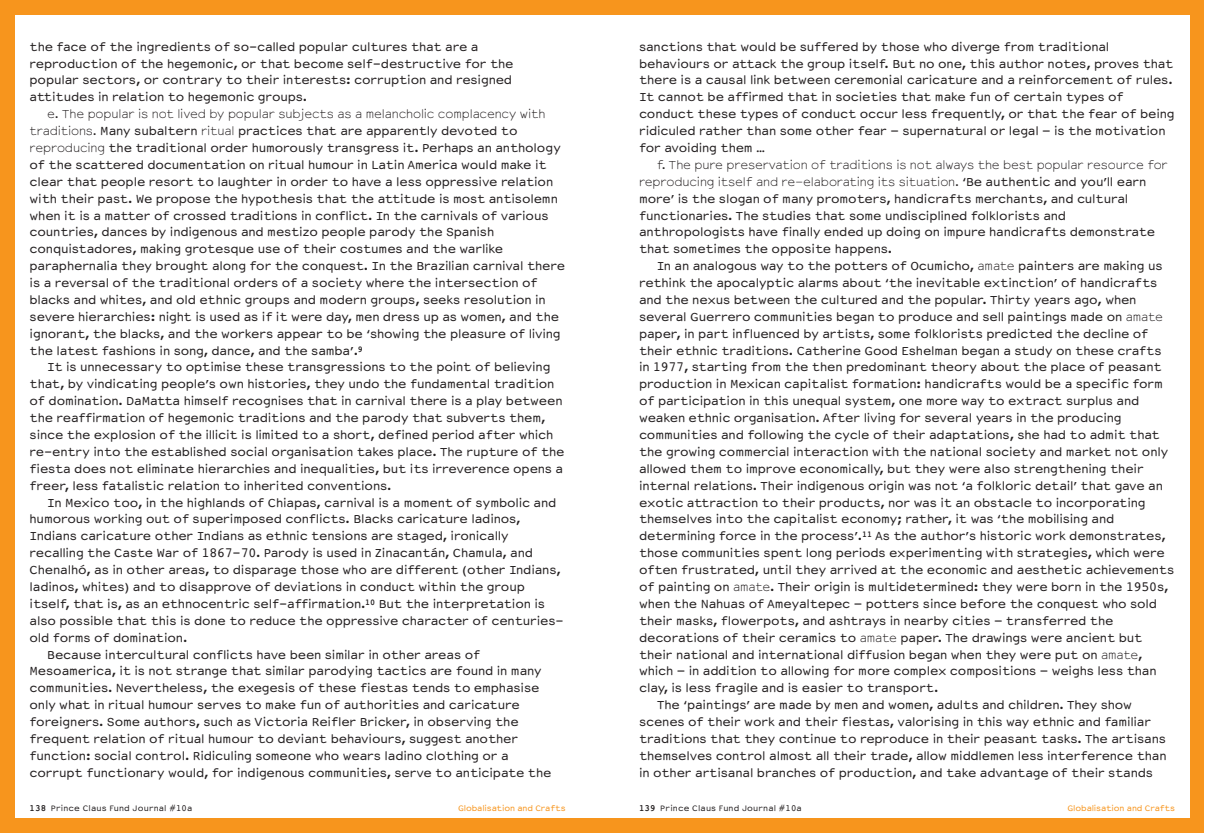
<style>
.page{position:relative;width:1205px;height:833px;background:#fff}
.page>*{position:absolute;margin:0;border:0;box-sizing:border-box;transform-origin:0 0}
.t1{font:13.75px/16.9px "Courier Sans";letter-spacing:-.01em;color:#231f20}
.t2{font:9.38px "Courier Sans";letter-spacing:.015em;color:#231f20}
.t3{font:9.38px "Courier Sans";letter-spacing:-.01em;color:#f7951d}
.s1{font-weight:300}
.s2{font-weight:700}
</style>
<div class="page">
<div style="left:0;top:0;width:14px;height:832px;background:#f7951d"></div>
<div style="left:1191px;top:0;width:13px;height:832px;background:#f7951d"></div>
<div style="left:0;top:0;width:1204px;height:14px;background:#f7951d"></div>
<div style="left:0;top:819px;width:1204px;height:13px;background:#f7951d"></div>
<p class="t1" style="left:30px;top:39px;width:486px">the face of the ingredients of so-called popular cultures that are a reproduction of the hegemonic, or that become self-destructive for the popular sectors, or contrary to their interests: corruption and resigned attitudes in relation to hegemonic groups.</p>
<p class="t1" style="left:30px;top:107px;width:537px;text-indent:18px"><span class="s1">e. The popular is not lived by popular subjects as a melancholic complacency with traditions.</span> Many subaltern <span class="s1">ritual</span> practices that are apparently devoted to <span class="s1">reproducing</span> the traditional order humorously transgress it. Perhaps an anthology of the scattered documentation on ritual humour in Latin America would make it clear that people resort to laughter in order to have a less oppressive relation with their past. We propose the hypothesis that the attitude is most antisolemn when it is a matter of crossed traditions in conflict. In the carnivals of various countries, dances by indigenous and mestizo people parody the Spanish conquistadores, making grotesque use of their costumes and the warlike paraphernalia they brought along for the conquest. In the Brazilian carnival there is a reversal of the traditional orders of a society where the intersection of blacks and whites, and old ethnic groups and modern groups, seeks resolution in severe hierarchies: night is used as if it were day, men dress up as women, and the ignorant, the blacks, and the workers appear to be ‘showing the pleasure of living the latest fashions in song, dance, and the samba’.<sup>9</sup></p>
<p class="t1" style="left:30px;top:360px;width:537px;text-indent:18px">It is unnecessary to optimise these transgressions to the point of believing that, by vindicating people’s own histories, they undo the fundamental tradition of domination. DaMatta himself recognises that in carnival there is a play between the reaffirmation of hegemonic traditions and the parody that subverts them, since the explosion of the illicit is limited to a short, defined period after which re-entry into the established social organisation takes place. The rupture of the fiesta does not eliminate hierarchies and inequalities, but its irreverence opens a freer, less fatalistic relation to inherited conventions.</p>
<p class="t1" style="left:47px;top:495px;width:511px">In Mexico too, in the highlands of Chiapas, carnival is a moment of symbolic and</p>
<p class="t1" style="left:30px;top:512px;width:492px">humorous working out of superimposed conflicts. Blacks caricature ladinos,</p>
<p class="t1" style="left:30px;top:529px;width:480px">Indians caricature other Indians as ethnic tensions are staged, ironically</p>
<p class="t1" style="left:30px;top:546px;width:505px">recalling the Caste War of 1867-70. Parody is used in Zinacantán, Chamula, and</p>
<p class="t1" style="left:30px;top:562px;width:533px">Chenalhó, as in other areas, to disparage those who are different (other Indians,</p>
<p class="t1" style="left:30px;top:579px;width:497px">ladinos, whites) and to disapprove of deviations in conduct within the group</p>
<p class="t1" style="left:30px;top:596px;width:517px">itself, that is, as an ethnocentric self-affirmation.<sup>10</sup> But the interpretation is</p>
<p class="t1" style="left:30px;top:613px;width:536px">also possible that this is done to reduce the oppressive character of centuries-</p>
<p class="t1" style="left:30px;top:630px;width:159px">old forms of domination.</p>
<p class="t1" style="left:47px;top:647px;width:434px">Because intercultural conflicts have been similar in other areas of</p>
<p class="t1" style="left:30px;top:664px;width:514px">Mesoamerica, it is not strange that similar parodying tactics are found in many</p>
<p class="t1" style="left:30px;top:681px;width:511px">communities. Nevertheless, the exegesis of these fiestas tends to emphasise</p>
<p class="t1" style="left:30px;top:697px;width:492px">only what in ritual humour serves to make fun of authorities and caricature</p>
<p class="t1" style="left:30px;top:714px;width:491px">foreigners. Some authors, such as Victoria Reifler Bricker, in observing the</p>
<p class="t1" style="left:30px;top:731px;width:490px">frequent relation of ritual humour to deviant behaviours, suggest another</p>
<p class="t1" style="left:30px;top:748px;width:481px">function: social control. Ridiculing someone who wears ladino clothing or a</p>
<p class="t1" style="left:30px;top:765px;width:523px">corrupt functionary would, for indigenous communities, serve to anticipate the</p>
<p class="t1" style="left:639px;top:39px;width:537px">sanctions that would be suffered by those who diverge from traditional behaviours or attack the group itself. But no one, this author notes, proves that there is a causal link between ceremonial caricature and a reinforcement of rules.<br>It cannot be affirmed that in societies that make fun of certain types of conduct these types of conduct occur less frequently, or that the fear of being ridiculed rather than some other fear – supernatural or legal – is the motivation for avoiding them …</p>
<p class="t1" style="left:639px;top:157px;width:530px;text-indent:18px"><span class="s1">f. The pure preservation of traditions is not always the best popular resource for reproducing itself and re-elaborating its situation.</span> ‘Be authentic and you’ll earn more’ is the slogan of many promoters, handicrafts merchants, and cultural functionaries. The studies that some undisciplined folklorists and anthropologists have finally ended up doing on impure handicrafts demonstrate that sometimes the opposite happens.</p>
<p class="t1" style="left:657px;top:259px;width:507px">In an analogous way to the potters of Ocumicho, <span class="s1">amate</span> painters are making us</p>
<p class="t1" style="left:639px;top:276px;width:520px">rethink the apocalyptic alarms about ‘the inevitable extinction’ of handicrafts</p>
<p class="t1" style="left:639px;top:292px;width:499px">and the nexus between the cultured and the popular. Thirty years ago, when</p>
<p class="t1" style="left:639px;top:309px;width:526px">several Guerrero communities began to produce and sell paintings made on <span class="s1">amate</span></p>
<p class="t1" style="left:639px;top:326px;width:511px">paper, in part influenced by artists, some folklorists predicted the decline of</p>
<p class="t1" style="left:639px;top:343px;width:524px">their ethnic traditions. Catherine Good Eshelman began a study on these crafts</p>
<p class="t1" style="left:639px;top:360px;width:524px">in 1977, starting from the then predominant theory about the place of peasant</p>
<p class="t1" style="left:639px;top:377px;width:526px">production in Mexican capitalist formation: handicrafts would be a specific form</p>
<p class="t1" style="left:639px;top:394px;width:502px">of participation in this unequal system, one more way to extract surplus and</p>
<p class="t1" style="left:639px;top:411px;width:484px">weaken ethnic organisation. After living for several years in the producing</p>
<p class="t1" style="left:639px;top:427px;width:522px">communities and following the cycle of their adaptations, she had to admit that</p>
<p class="t1" style="left:639px;top:444px;width:531px">the growing commercial interaction with the national society and market not only</p>
<p class="t1" style="left:639px;top:461px;width:506px">allowed them to improve economically, but they were also strengthening their</p>
<p class="t1" style="left:639px;top:478px;width:525px">internal relations. Their indigenous origin was not ‘a folkloric detail’ that gave an</p>
<p class="t1" style="left:639px;top:495px;width:508px">exotic attraction to their products, nor was it an obstacle to incorporating</p>
<p class="t1" style="left:639px;top:512px;width:477px">themselves into the capitalist economy; rather, it was ‘the mobilising and</p>
<p class="t1" style="left:639px;top:529px;width:528px">determining force in the process’.<sup>11</sup> As the author’s historic work demonstrates,</p>
<p class="t1" style="left:639px;top:546px;width:527px">those communities spent long periods experimenting with strategies, which were</p>
<p class="t1" style="left:639px;top:562px;width:537px">often frustrated, until they arrived at the economic and aesthetic achievements</p>
<p class="t1" style="left:639px;top:579px;width:531px">of painting on <span class="s1">amate</span>. Their origin is multidetermined: they were born in the 1950s,</p>
<p class="t1" style="left:639px;top:596px;width:520px">when the Nahuas of Ameyaltepec – potters since before the conquest who sold</p>
<p class="t1" style="left:639px;top:613px;width:476px">their masks, flowerpots, and ashtrays in nearby cities – transferred the</p>
<p class="t1" style="left:639px;top:630px;width:505px">decorations of their ceramics to <span class="s1">amate</span> paper. The drawings were ancient but</p>
<p class="t1" style="left:639px;top:647px;width:505px">their national and international diffusion began when they were put on <span class="s1">amate</span>,</p>
<p class="t1" style="left:639px;top:664px;width:519px">which – in addition to allowing for more complex compositions – weighs less than</p>
<p class="t1" style="left:639px;top:681px;width:301px">clay, is less fragile and is easier to transport.</p>
<p class="t1" style="left:657px;top:697px;width:477px">The ‘paintings’ are made by men and women, adults and children. They show</p>
<p class="t1" style="left:639px;top:714px;width:514px">scenes of their work and their fiestas, valorising in this way ethnic and familiar</p>
<p class="t1" style="left:639px;top:731px;width:528px">traditions that they continue to reproduce in their peasant tasks. The artisans</p>
<p class="t1" style="left:639px;top:748px;width:529px">themselves control almost all their trade, allow middlemen less interference than</p>
<p class="t1" style="left:639px;top:765px;width:516px">in other artisanal branches of production, and take advantage of their stands</p>
<p class="t2" style="left:30px;top:804px;width:164px"><span class="s2">138</span> Prince Claus Fund Journal #10a</p>
<p class="t3" style="left:458px;top:804px;width:109px">Globalisation and Crafts</p>
<p class="t2" style="left:639px;top:804px;width:164px"><span class="s2">139</span> Prince Claus Fund Journal #10a</p>
<p class="t3" style="left:1067px;top:804px;width:109px">Globalisation and Crafts</p>
</div>
